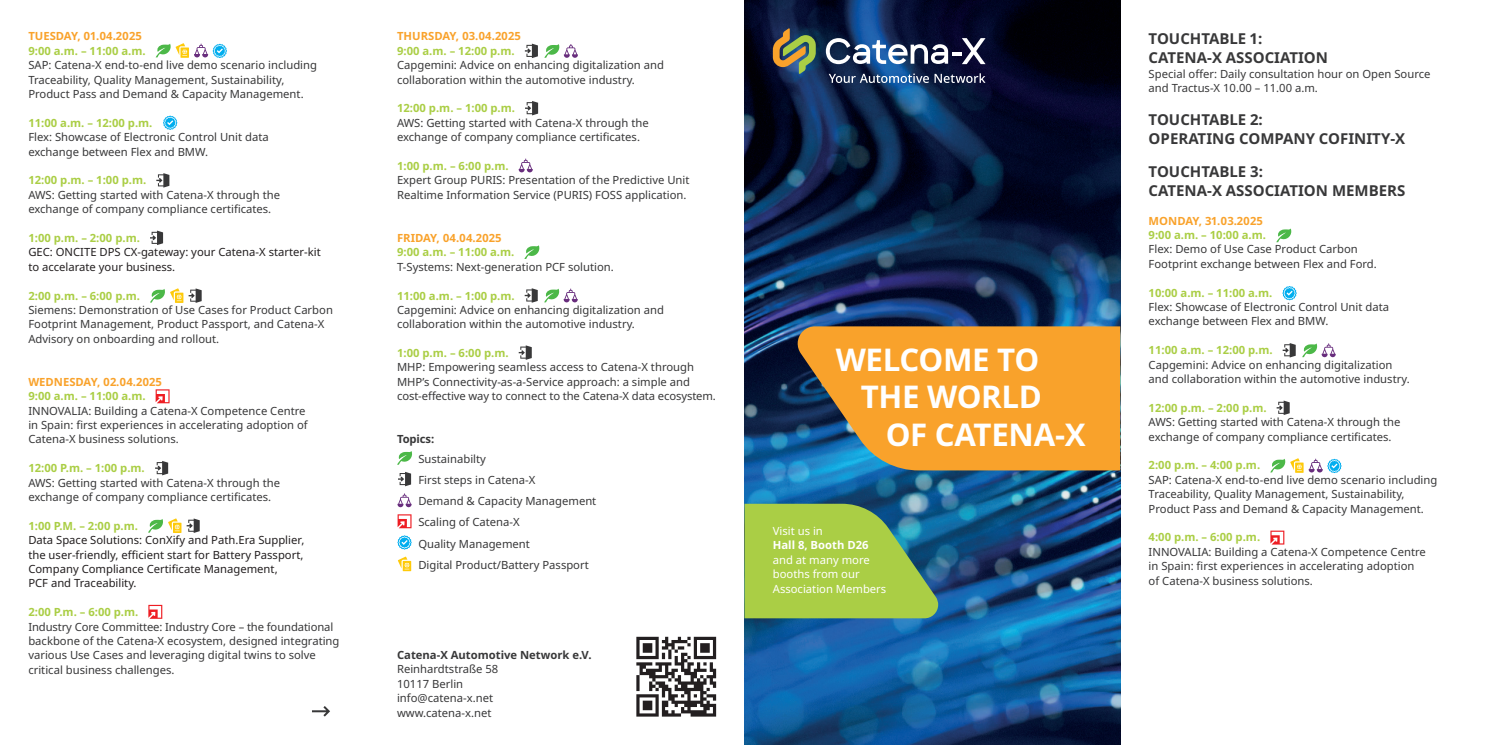
<style>
.page{position:relative;width:1489px;height:745px;background:#fff}
.page>*{position:absolute;margin:0;border:0;box-sizing:border-box;transform-origin:0 0}
.t1{font:700 31.25px "Noto Sans";letter-spacing:-.01em;color:#fff}
.t2{font:700 15px/18.8px "Noto Sans";color:#383839}
.t3{font:11.25px/14.4px "Noto Sans";color:#383839}
.t4{font:700 11.25px "Noto Sans";color:#aace45}
.t5{font:11.25px/14.4px "Noto Sans";color:#231f20}
.t6{font:700 11.25px "Noto Sans";color:#f9a22b}
.t7{font:11.25px/14.4px "Noto Sans";color:#fff}
.t8{font:700 11.25px "Noto Sans";color:#383839}
.t9{font:700 11.25px "Noto Sans";color:#fff}
</style>
<div class="page">
<img style="left:744px;top:0;width:376px;height:744px">
<svg style="left:772px;top:28px;width:43px;height:46px;background:#6f7350"></svg>
<svg style="left:961px;top:38px;width:24px;height:26px"></svg>
<hr style="left:952px;top:52px;width:10px;height:4px;background:#fff">
<svg style="left:825px;top:38px;width:123px;height:26px"></svg>
<svg style="left:828px;top:73px;width:100px;height:10px"></svg>
<svg style="left:934px;top:73px;width:51px;height:10px"></svg>
<svg style="left:744px;top:503px;width:194px;height:115px;background:#93bd51"></svg>
<svg style="left:797px;top:326px;width:323px;height:144px;background:#dd9936"></svg>
<svg style="left:1276px;top:228px;width:15px;height:14px"></svg>
<svg style="left:1282px;top:286px;width:14px;height:14px"></svg>
<svg style="left:1270px;top:530px;width:14px;height:14px"></svg>
<svg style="left:163px;top:116px;width:14px;height:14px"></svg>
<svg style="left:636px;top:636px;width:80px;height:80px"></svg>
<svg style="left:1282px;top:343px;width:13px;height:14px"></svg>
<svg style="left:1302px;top:343px;width:33px;height:14px"></svg>
<svg style="left:1276px;top:400px;width:13px;height:15px"></svg>
<svg style="left:156px;top:173px;width:13px;height:14px"></svg>
<svg style="left:150px;top:230px;width:13px;height:15px"></svg>
<svg style="left:150px;top:288px;width:33px;height:15px"></svg>
<svg style="left:189px;top:288px;width:13px;height:15px"></svg>
<svg style="left:156px;top:389px;width:13px;height:14px"></svg>
<svg style="left:155px;top:461px;width:13px;height:14px"></svg>
<svg style="left:148px;top:518px;width:33px;height:14px"></svg>
<svg style="left:187px;top:518px;width:13px;height:14px"></svg>
<svg style="left:148px;top:604px;width:14px;height:14px"></svg>
<svg style="left:525px;top:44px;width:13px;height:14px"></svg>
<svg style="left:544px;top:44px;width:34px;height:14px"></svg>
<svg style="left:525px;top:101px;width:13px;height:14px"></svg>
<svg style="left:518px;top:158px;width:15px;height:14px"></svg>
<svg style="left:524px;top:288px;width:13px;height:14px"></svg>
<svg style="left:544px;top:288px;width:33px;height:14px"></svg>
<svg style="left:524px;top:245px;width:15px;height:14px"></svg>
<svg style="left:518px;top:345px;width:13px;height:14px"></svg>
<svg style="left:398px;top:471px;width:13px;height:15px"></svg>
<svg style="left:397px;top:451px;width:15px;height:13px"></svg>
<svg style="left:397px;top:493px;width:14px;height:14px"></svg>
<svg style="left:397px;top:514px;width:14px;height:14px"></svg>
<svg style="left:397px;top:535px;width:14px;height:14px"></svg>
<svg style="left:398px;top:556px;width:13px;height:14px"></svg>
<svg style="left:156px;top:43px;width:71px;height:15px"></svg>
<svg style="left:1270px;top:458px;width:71px;height:15px"></svg>
<svg style="left:312px;top:706px;width:18px;height:10px"></svg>
<p class="t6" style="left:28px;top:28px;width:115px">TUESDAY, 01.04.2025</p>
<p class="t4" style="left:28px;top:43px;width:119px">9:00 a.m. – 11:00 a.m.</p>
<p class="t3" style="left:28px;top:58px;width:290px">SAP: Catena-X end-to-end live demo scenario including<br>Traceability, Quality Management, Sustainability,<br>Product Pass and Demand &amp; Capacity Management.</p>
<p class="t4" style="left:28px;top:115px;width:126px">11:00 a.m. – 12:00 p.m.</p>
<p class="t3" style="left:28px;top:130px;width:242px">Flex: Showcase of Electronic Control Unit data exchange between Flex and BMW.</p>
<p class="t4" style="left:28px;top:172px;width:119px">12:00 p.m. – 1:00 p.m.</p>
<p class="t3" style="left:28px;top:188px;width:253px">AWS: Getting started with Catena-X through the exchange of company compliance certificates.</p>
<p class="t4" style="left:28px;top:230px;width:113px">1:00 p.m. – 2:00 p.m.</p>
<p class="t5" style="left:28px;top:245px;width:294px">GEC: ONCITE DPS CX-gateway: your Catena-X starter-kit to accelarate your business.</p>
<p class="t4" style="left:28px;top:287px;width:113px">2:00 p.m. – 6:00 p.m.</p>
<p class="t3" style="left:28px;top:303px;width:306px">Siemens: Demonstration of Use Cases for Product Carbon<br>Footprint Management, Product Passport, and Catena-X<br>Advisory on onboarding and rollout.</p>
<p class="t6" style="left:28px;top:373px;width:135px">WEDNESDAY, 02.04.2025</p>
<p class="t4" style="left:28px;top:388px;width:119px">9:00 a.m. – 11:00 a.m.</p>
<p class="t3" style="left:28px;top:403px;width:281px">INNOVALIA: Building a Catena-X Competence Centre in Spain: first experiences in accelerating adoption of<br>Catena-X business solutions.</p>
<p class="t4" style="left:28px;top:460px;width:118px">12:00 P.m. – 1:00 p.m.</p>
<p class="t3" style="left:28px;top:475px;width:253px">AWS: Getting started with Catena-X through the exchange of company compliance certificates.</p>
<p class="t4" style="left:28px;top:517px;width:111px">1:00 P.M. – 2:00 p.m.</p>
<p class="t5" style="left:28px;top:533px;width:277px">Data Space Solutions: ConXify and Path.Era Supplier, the user-friendly, efficient start for Battery Passport, Company Compliance Certificate Management,<br>PCF and Traceability.</p>
<p class="t4" style="left:28px;top:603px;width:111px">2:00 P.m. – 6:00 p.m.</p>
<p class="t3" style="left:28px;top:619px;width:312px">Industry Core Committee: Industry Core – the foundational backbone of the Catena-X ecosystem, designed integrating various Use Cases and leveraging digital twins to solve critical business challenges.</p>
<p class="t6" style="left:397px;top:28px;width:125px">THURSDAY, 03.04.2025</p>
<p class="t4" style="left:397px;top:43px;width:119px">9:00 a.m. – 12:00 p.m.</p>
<p class="t3" style="left:397px;top:58px;width:268px">Capgemini: Advice on enhancing digitalization and collaboration within the automotive industry.</p>
<p class="t4" style="left:397px;top:100px;width:119px">12:00 p.m. – 1:00 p.m.</p>
<p class="t3" style="left:397px;top:116px;width:253px">AWS: Getting started with Catena-X through the exchange of company compliance certificates.</p>
<p class="t4" style="left:397px;top:158px;width:113px">1:00 p.m. – 6:00 p.m.</p>
<p class="t3" style="left:397px;top:173px;width:294px">Expert Group PURIS: Presentation of the Predictive Unit<br>Realtime Information Service (PURIS) FOSS application.</p>
<p class="t6" style="left:397px;top:230px;width:106px">FRIDAY, 04.04.2025</p>
<p class="t4" style="left:397px;top:244px;width:119px">9:00 a.m. – 11:00 a.m.</p>
<p class="t3" style="left:397px;top:259px;width:218px">T-Systems: Next-generation PCF solution.</p>
<p class="t4" style="left:397px;top:287px;width:119px">11:00 a.m. – 1:00 p.m.</p>
<p class="t3" style="left:397px;top:303px;width:268px">Capgemini: Advice on enhancing digitalization and collaboration within the automotive industry.</p>
<p class="t4" style="left:397px;top:345px;width:113px">1:00 p.m. – 6:00 p.m.</p>
<p class="t3" style="left:397px;top:360px;width:320px">MHP: Empowering seamless access to Catena-X through<br>MHP’s Connectivity-as-a-Service approach: a simple and cost-effective way to connect to the Catena-X data ecosystem.</p>
<p class="t8" style="left:397px;top:431px;width:39px">Topics:</p>
<p class="t3" style="left:418px;top:448px;width:179px;line-height:21.2px">Sustainabilty<br>First steps in Catena-X<br>Demand &amp; Capacity Management<br>Scaling of Catena-X<br>Quality Management<br>Digital Product/Battery Passport</p>
<p class="t8" style="left:397px;top:646px;width:196px">Catena-X Automotive Network e.V.</p>
<p class="t3" style="left:397px;top:662px;width:103px">Reinhardtstraße 58<br>10117 Berlin info@catena-x.net www.catena-x.net</p>
<h1 class="t1" style="left:835px;top:337px;width:205px">WELCOME TO</h1>
<h1 class="t1" style="left:860px;top:374px;width:183px">THE WORLD</h1>
<h1 class="t1" style="left:885px;top:412px;width:201px">OF CATENA-X</h1>
<p class="t7" style="left:772px;top:523px;width:52px">Visit us in</p>
<p class="t9" style="left:772px;top:537px;width:97px">Hall 8, Booth D26</p>
<p class="t7" style="left:772px;top:552px;width:115px">and at many more booths from our<br>Association Members</p>
<h2 class="t2" style="left:1148px;top:30px;width:181px">TOUCHTABLE 1:<br>CATENA-X ASSOCIATION</h2>
<p class="t3" style="left:1148px;top:67px;width:283px">Special offer: Daily consultation hour on Open Source and Tractus-X 10.00 – 11.00 a.m.</p>
<h2 class="t2" style="left:1148px;top:111px;width:258px">TOUCHTABLE 2:<br>OPERATING COMPANY COFINITY-X</h2>
<h2 class="t2" style="left:1148px;top:162px;width:258px">TOUCHTABLE 3:<br>CATENA-X ASSOCIATION MEMBERS</h2>
<p class="t6" style="left:1148px;top:212px;width:116px">MONDAY, 31.03.2025</p>
<p class="t4" style="left:1148px;top:227px;width:119px">9:00 a.m. – 10:00 a.m.</p>
<p class="t3" style="left:1148px;top:242px;width:230px">Flex: Demo of Use Case Product Carbon<br>Footprint exchange between Flex and Ford.</p>
<p class="t4" style="left:1148px;top:284px;width:125px">10:00 a.m. – 11:00 a.m.</p>
<p class="t3" style="left:1148px;top:300px;width:242px">Flex: Showcase of Electronic Control Unit data exchange between Flex and BMW.</p>
<p class="t4" style="left:1148px;top:342px;width:126px">11:00 a.m. – 12:00 p.m.</p>
<p class="t3" style="left:1148px;top:357px;width:262px">Capgemini: Advice on enhancing digitalization and collaboration within the automotive industry.</p>
<p class="t4" style="left:1148px;top:399px;width:119px">12:00 p.m. – 2:00 p.m.</p>
<p class="t3" style="left:1148px;top:415px;width:253px">AWS: Getting started with Catena-X through the exchange of company compliance certificates.</p>
<p class="t4" style="left:1148px;top:457px;width:113px">2:00 p.m. – 4:00 p.m.</p>
<p class="t3" style="left:1148px;top:472px;width:290px">SAP: Catena-X end-to-end live demo scenario including<br>Traceability, Quality Management, Sustainability,<br>Product Pass and Demand &amp; Capacity Management.</p>
<p class="t4" style="left:1148px;top:529px;width:113px">4:00 p.m. – 6:00 p.m.</p>
<p class="t3" style="left:1148px;top:544px;width:279px">INNOVALIA: Building a Catena-X Competence Centre in Spain: first experiences in accelerating adoption of Catena-X business solutions.</p>
</div>
